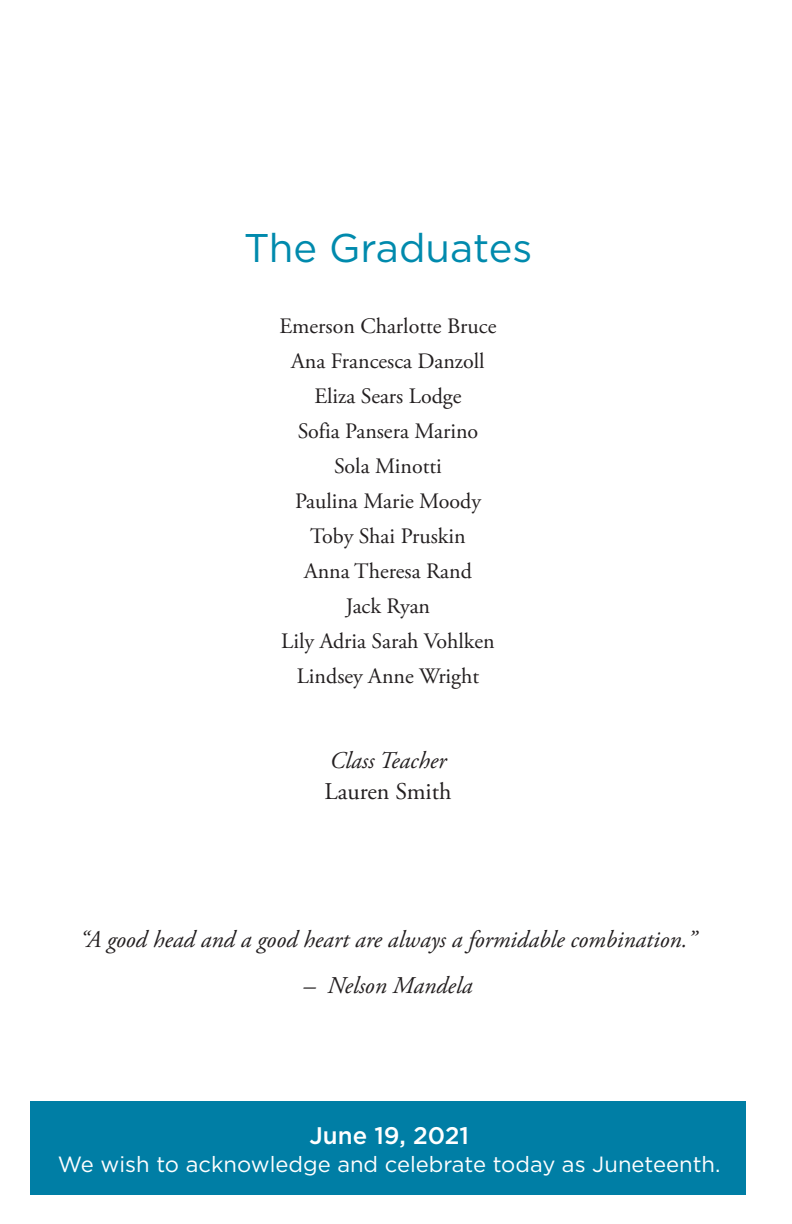
<style>
.page{position:relative;width:792px;height:1224px;background:#fff}
.page>*{position:absolute;margin:0;border:0;box-sizing:border-box;transform-origin:0 0}
.t1{font:40px "Gotham";color:#008aad}
.t2{font:italic 24px/31.6px "Adobe Garamond Pro";color:#231f20}
.t3{font:500 24px "Gotham";color:#fff}
.t4{font:22px/35px "Adobe Garamond Pro";color:#231f20;text-align:center}
.t5{font:22px "Gotham";color:#fff}
.s1{font-style:normal}
</style>
<div class="page">
<div style="left:30px;top:1102px;width:716px;height:93px;background:#007ea5"></div>
<p class="t1" style="left:244px;top:222px;width:290px">The Graduates</p>
<p class="t4" style="left:280px;top:309px;width:218px">Emerson Charlotte Bruce<br>Ana Francesca Danzoll<br>Eliza Sears Lodge<br>Sofia Pansera Marino<br>Sola Minotti<br>Paulina Marie Moody<br>Toby Shai Pruskin<br>Anna Theresa Rand<br>Jack Ryan<br>Lily Adria Sarah Vohlken<br>Lindsey Anne Wright</p>
<p class="t2" style="left:324px;top:745px;width:129px">Class Teacher<br><span class="s1">Lauren Smith</span></p>
<p class="t2" style="left:80px;top:925px;width:618px">“A good head and a good heart are always a formidable combination.”</p>
<p class="t2" style="left:303px;top:971px;width:171px">– Nelson Mandela</p>
<p class="t3" style="left:309px;top:1120px;width:161px">June 19, 2021</p>
<p class="t5" style="left:58px;top:1150px;width:664px">We wish to acknowledge and celebrate today as Juneteenth.</p>
</div>
